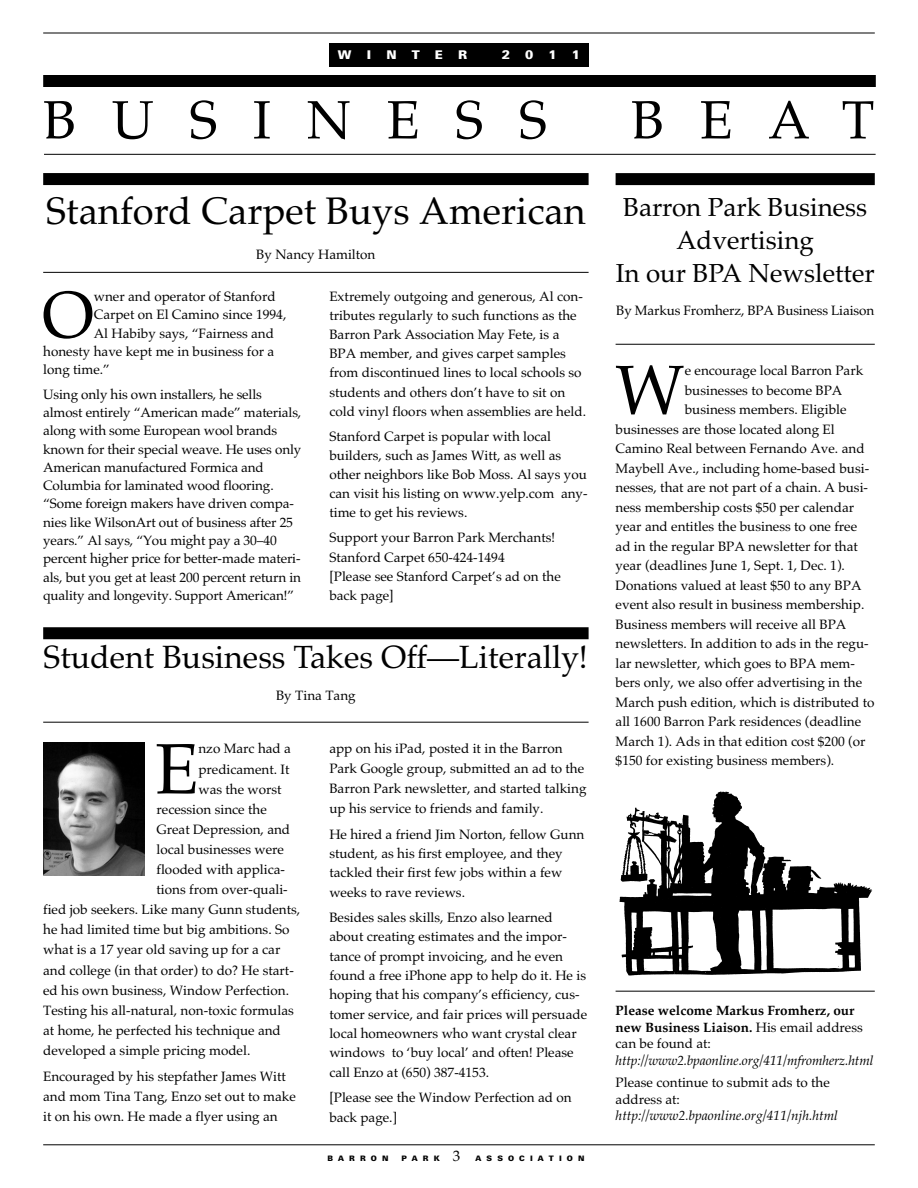
<style>
.page{position:relative;width:918px;height:1188px;background:#fff}
.page>*{position:absolute;margin:0;border:0;box-sizing:border-box;transform-origin:0 0}
.t1{font:71.4px "Palatino";color:#000}
.t2{font:69.6px "Palatino";color:#000}
.t3{font:66.15px "Palatino";color:#000}
.t4{font:54px "Palatino";letter-spacing:.655em;color:#000}
.t5{font:38.25px "Palatino";color:#000}
.t6{font:32.1px "Palatino";color:#000}
.t7{font:25.95px/33px "Palatino";color:#000;text-align:center}
.t8{font:13.5px/19.2px "Palatino";color:#000}
.t9{font:italic 13.5px "Palatino";letter-spacing:-.01em;color:#000}
.t10{font:700 13.5px/16.5px "Palatino";color:#000}
.t11{font:900 12px "Linotype Univers Basic";color:#fff}
.t12{font:900 7.5px "Linotype Univers Basic";letter-spacing:.685em;color:#000}
.s1{font-family:"Palatino";font-weight:400;font-size:15px}
.s2{font-weight:400}
</style>
<div class="page">
<hr style="left:43px;top:33px;width:832px;height:1px;background:#000">
<hr style="left:43px;top:1145px;width:832px;height:1px;background:#000">
<div style="left:329px;top:43px;width:260px;height:24px;background:#000"></div>
<div style="left:43px;top:75px;width:833px;height:12px;background:#000"></div>
<div style="left:43px;top:627px;width:546px;height:12px;background:#000"></div>
<div style="left:43px;top:173px;width:546px;height:12px;background:#000"></div>
<div style="left:616px;top:173px;width:259px;height:12px;background:#000"></div>
<hr style="left:44px;top:154px;width:832px;height:1px;background:#000">
<hr style="left:43px;top:722px;width:546px;height:1px;background:#000">
<hr style="left:43px;top:272px;width:546px;height:1px;background:#000">
<hr style="left:616px;top:344px;width:259px;height:1px;background:#000">
<hr style="left:616px;top:991px;width:259px;height:1px;background:#000">
<img style="left:43px;top:742px;width:102px;height:134px">
<img style="left:620px;top:791px;width:253px;height:184px">
<p class="t11" style="left:338px;top:50px;width:15px">W</p>
<p class="t11" style="left:367px;top:50px;width:6px">I</p>
<p class="t11" style="left:386px;top:50px;width:12px">N</p>
<p class="t11" style="left:412px;top:50px;width:10px">T</p>
<p class="t11" style="left:435px;top:50px;width:9px">E</p>
<p class="t11" style="left:458px;top:50px;width:11px">R</p>
<p class="t11" style="left:502px;top:50px;width:10px">2</p>
<p class="t11" style="left:525px;top:50px;width:10px">0</p>
<p class="t11" style="left:548px;top:50px;width:10px">1</p>
<p class="t11" style="left:572px;top:50px;width:10px">1</p>
<h3 class="t4" style="left:43px;top:88px;width:505px">BUSINESS</h3>
<h3 class="t4" style="left:631px;top:88px;width:245px">BEAT</h3>
<h3 class="t5" style="left:46px;top:189px;width:541px">Stanford Carpet Buys American</h3>
<p class="t8" style="left:256px;top:245px;width:121px">By Nancy Hamilton</p>
<h3 class="t3" style="left:42px;top:276px;width:54px">O</h3>
<p class="t8" style="left:94px;top:287px;width:183px">wner and operator of Stanford</p>
<p class="t8" style="left:94px;top:305px;width:194px">Carpet on El Camino since 1994,</p>
<p class="t8" style="left:94px;top:323px;width:182px">Al Habiby says, “Fairness and</p>
<p class="t8" style="left:43px;top:342px;width:233px">honesty have kept me in business for a</p>
<p class="t8" style="left:43px;top:360px;width:68px">long time.”</p>
<p class="t8" style="left:43px;top:385px;width:260px;line-height:18.3px">Using only his own installers, he sells almost entirely “American made” materials, along with some European wool brands known for their special weave. He uses only American manufactured Formica and Columbia for laminated wood flooring. “Some foreign makers have driven compa&shy;nies like WilsonArt out of business after 25 years.” Al says, “You might pay a 30–40 percent higher price for better-made materi&shy;als, but you get at least 200 percent return in quality and longevity. Support American!”</p>
<p class="t8" style="left:329px;top:287px;width:258px">Extremely outgoing and generous, Al con&shy;tributes regularly to such functions as the Barron Park Association May Fete, is a BPA member, and gives carpet samples from discontinued lines to local schools so students and others don’t have to sit on cold vinyl floors when assemblies are held.</p>
<p class="t8" style="left:329px;top:427px;width:260px">Stanford Carpet is popular with local builders, such as James Witt, as well as other neighbors like Bob Moss. Al says you can visit his listing on www.yelp.com any&shy;time to get his reviews.</p>
<p class="t8" style="left:329px;top:528px;width:233px">Support your Barron Park Merchants!<br>Stanford Carpet 650-424-1494<br>[Please see Stanford Carpet’s ad on the back page]</p>
<h3 class="t6" style="left:44px;top:639px;width:546px">Student Business Takes Off—Literally!</h3>
<p class="t8" style="left:276px;top:686px;width:81px">By Tina Tang</p>
<h1 class="t1" style="left:155px;top:727px;width:45px">E</h1>
<p class="t8" style="left:198px;top:739px;width:94px">nzo Marc had a</p>
<p class="t8" style="left:198px;top:759px;width:93px">predicament. It</p>
<p class="t8" style="left:198px;top:779px;width:85px">was the worst</p>
<p class="t8" style="left:157px;top:799px;width:112px">recession since the</p>
<p class="t8" style="left:157px;top:820px;width:135px">Great Depression, and</p>
<p class="t8" style="left:157px;top:840px;width:129px">local businesses were</p>
<p class="t8" style="left:157px;top:860px;width:130px">flooded with applica-</p>
<p class="t8" style="left:157px;top:880px;width:133px">tions from over-quali-</p>
<p class="t8" style="left:43px;top:900px;width:259px">fied job seekers. Like many Gunn students,</p>
<p class="t8" style="left:43px;top:920px;width:248px">he had limited time but big ambitions. So</p>
<p class="t8" style="left:43px;top:940px;width:239px">what is a 17 year old saving up for a car</p>
<p class="t8" style="left:43px;top:960px;width:252px">and college (in that order) to do? He start-</p>
<p class="t8" style="left:43px;top:980px;width:247px">ed his own business, Window Perfection.</p>
<p class="t8" style="left:43px;top:1000px;width:252px">Testing his all-natural, non-toxic formulas</p>
<p class="t8" style="left:43px;top:1021px;width:239px">at home, he perfected his technique and</p>
<p class="t8" style="left:43px;top:1041px;width:209px">developed a simple pricing model.</p>
<p class="t8" style="left:43px;top:1066px;width:254px;line-height:20.1px">Encouraged by his stepfather James Witt and mom Tina Tang, Enzo set out to make it on his own. He made a flyer using an</p>
<p class="t8" style="left:329px;top:738px;width:259px;line-height:20.1px">app on his iPad, posted it in the Barron Park Google group, submitted an ad to the Barron Park newsletter, and started talking up his service to friends and family.</p>
<p class="t8" style="left:329px;top:824px;width:257px">He hired a friend Jim Norton, fellow Gunn student, as his first employee, and they tackled their first few jobs within a few weeks to rave reviews.</p>
<p class="t8" style="left:329px;top:908px;width:259px">Besides sales skills, Enzo also learned about creating estimates and the impor&shy;tance of prompt invoicing, and he even found a free iPhone app to help do it. He is hoping that his company’s efficiency, cus&shy;tomer service, and fair prices will persuade local homeowners who want crystal clear windows to ‘buy local’ and often! Please call Enzo at (650) 387-4153.</p>
<p class="t8" style="left:329px;top:1088px;width:244px">[Please see the Window Perfection ad on back page.]</p>
<p class="t12" style="left:327px;top:1156px;width:63px">BARRON</p>
<p class="t12" style="left:401px;top:1156px;width:185px">PARK <span class="s1">3</span> ASSOCIATION</p>
<h3 class="t7" style="left:616px;top:191px;width:260px">Barron Park Business<br>Advertising<br>In our BPA Newsletter</h3>
<p class="t8" style="left:616px;top:301px;width:259px">By Markus Fromherz, BPA Business Liaison</p>
<h2 class="t2" style="left:615px;top:349px;width:71px">W</h2>
<p class="t8" style="left:685px;top:361px;width:180px">e encourage local Barron Park</p>
<p class="t8" style="left:685px;top:380px;width:159px">businesses to become BPA</p>
<p class="t8" style="left:685px;top:400px;width:163px">business members. Eligible</p>
<p class="t8" style="left:616px;top:419px;width:221px">businesses are those located along El</p>
<p class="t8" style="left:616px;top:439px;width:250px">Camino Real between Fernando Ave. and</p>
<p class="t8" style="left:616px;top:458px;width:255px">Maybell Ave., including home-based busi-</p>
<p class="t8" style="left:616px;top:478px;width:254px">nesses, that are not part of a chain. A busi-</p>
<p class="t8" style="left:616px;top:497px;width:240px">ness membership costs $50 per calendar</p>
<p class="t8" style="left:616px;top:517px;width:243px">year and entitles the business to one free</p>
<p class="t8" style="left:616px;top:536px;width:244px">ad in the regular BPA newsletter for that</p>
<p class="t8" style="left:616px;top:556px;width:231px">year (deadlines June 1, Sept. 1, Dec. 1).</p>
<p class="t8" style="left:616px;top:575px;width:247px">Donations valued at least $50 to any BPA</p>
<p class="t8" style="left:616px;top:595px;width:250px">event also result in business membership.</p>
<p class="t8" style="left:616px;top:614px;width:232px">Business members will receive all BPA</p>
<p class="t8" style="left:616px;top:634px;width:255px">newsletters. In addition to ads in the regu-</p>
<p class="t8" style="left:616px;top:653px;width:241px">lar newsletter, which goes to BPA mem-</p>
<p class="t8" style="left:616px;top:673px;width:248px">bers only, we also offer advertising in the</p>
<p class="t8" style="left:616px;top:692px;width:260px">March push edition, which is distributed to</p>
<p class="t8" style="left:616px;top:712px;width:247px">all 1600 Barron Park residences (deadline</p>
<p class="t8" style="left:616px;top:731px;width:251px">March 1). Ads in that edition cost $200 (or</p>
<p class="t8" style="left:616px;top:751px;width:220px">$150 for existing business members).</p>
<p class="t10" style="left:616px;top:1002px;width:249px">Please welcome Markus Fromherz, our new Business Liaison. <span class="s2">His email address can be found at:</span></p>
<p class="t9" style="left:616px;top:1052px;width:259px">http://www2.bpaonline.org/411/mfromherz.html</p>
<p class="t8" style="left:616px;top:1074px;width:216px;line-height:16.5px">Please continue to submit ads to the address at:</p>
<p class="t9" style="left:616px;top:1108px;width:224px">http://www2.bpaonline.org/411/njh.html</p>
</div>
